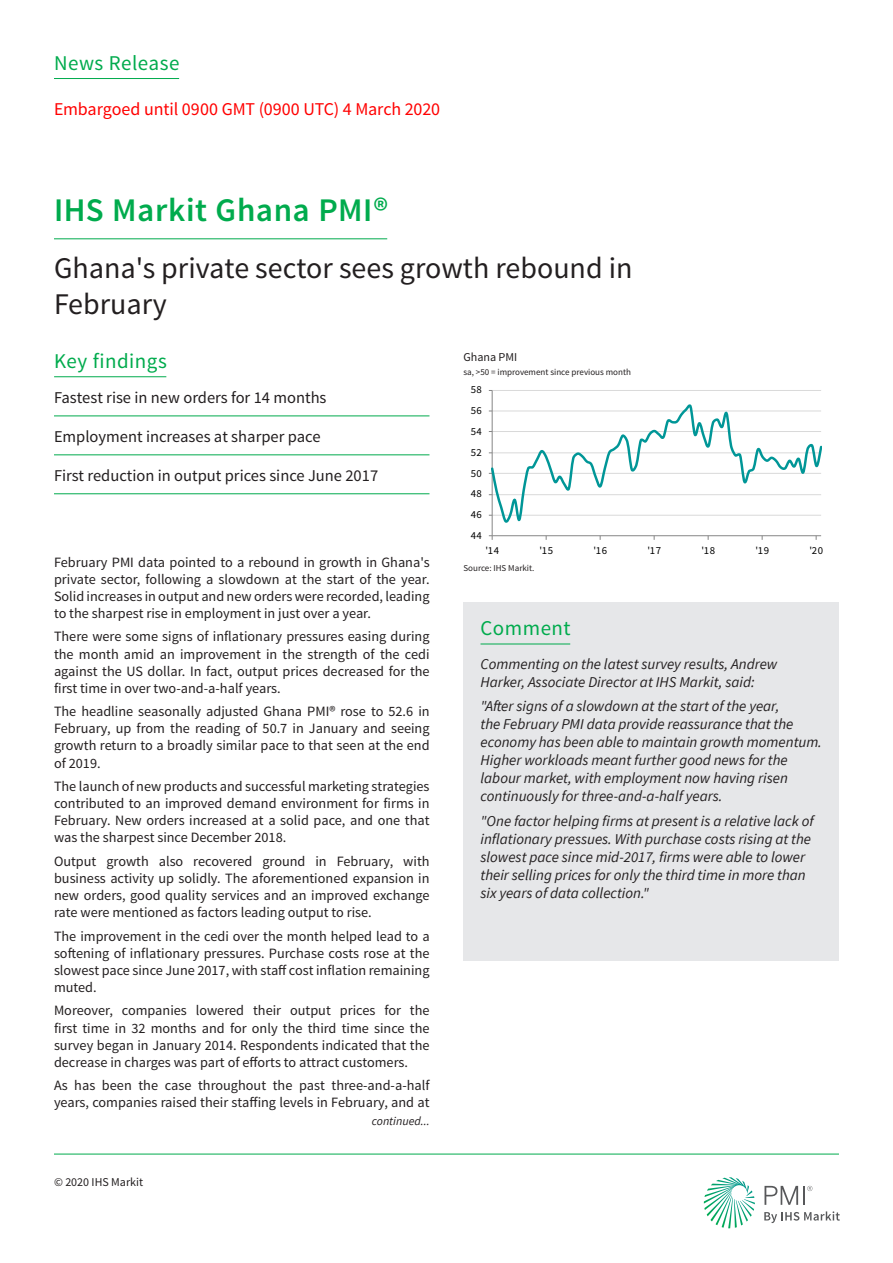
<style>
.page{position:relative;width:893px;height:1263px;background:#fff}
.page>*{position:absolute;margin:0;border:0;box-sizing:border-box;transform-origin:0 0}
.t1{font:600 33px "Source Sans Pro";letter-spacing:.015em;color:#00ab4d}
.t2{font:30px/36px "Source Sans Pro";color:#231f20}
.Section_header{font:21px "Source Sans Pro";letter-spacing:.025em;color:#00ab4d}
.t3{font:18px "Source Sans Pro";letter-spacing:-.005em;color:#f00}
.Key_findings{font:16.5px "Source Sans Pro";color:#231f20}
.Comment{font:italic 15px/18px "Source Sans Pro";color:#231f20}
.Body_copy_2{font:14.25px/17.1px "Source Sans Pro";color:#231f20;text-align:justify}
.Chart_title{font:12px "Source Sans Pro";color:#231f20}
.Chart_title-2{font:italic 12px "Source Sans Pro";color:#231f20}
.t4{font:10.65px "Source Sans Pro";letter-spacing:.04em;color:#000}
.Axis_title{font:9px "Source Sans Pro";color:#231f20}
</style>
<div class="page">
<svg style="left:704px;top:1177px;width:51px;height:51px"></svg>
<svg style="left:764px;top:1211px;width:76px;height:12px"></svg>
<svg style="left:764px;top:1186px;width:48px;height:19px"></svg>
<hr style="left:54px;top:1154px;width:785px;height:1px;background:#00ab4d">
<hr style="left:492px;top:390px;width:329px;height:1px;background:#d9d9d9">
<hr style="left:492px;top:390px;width:1px;height:146px;background:#868686">
<hr style="left:492px;top:535px;width:329px;height:1px;background:#868686">
<svg style="left:489px;top:535px;width:4px;height:5px"></svg>
<svg style="left:489px;top:404px;width:332px;height:122px"></svg>
<hr style="left:54px;top:376px;width:112px;height:1px;background:#00ab4d">
<hr style="left:54px;top:78px;width:125px;height:1px;background:#00ab4d">
<hr style="left:54px;top:238px;width:333px;height:1px;background:#00ab4d">
<hr style="left:54px;top:416px;width:375px;height:1px;background:#00ab4d">
<hr style="left:54px;top:455px;width:375px;height:1px;background:#00ab4d">
<hr style="left:54px;top:493px;width:375px;height:1px;background:#00ab4d">
<div style="left:463px;top:602px;width:376px;height:56px;background:#e6e7e9"></div>
<hr style="left:480px;top:644px;width:90px;height:1px;background:#00ab4d">
<div style="left:463px;top:658px;width:376px;height:303px;background:#e6e7e9"></div>
<p class="Section_header" style="left:54px;top:50px;width:127px">News Release</p>
<p class="t3" style="left:54px;top:98px;width:387px">Embargoed until 0900 GMT (0900 UTC) 4 March 2020</p>
<p class="t1" style="left:54px;top:190px;width:336px">IHS Markit Ghana PMI®</p>
<p class="t2" style="left:54px;top:250px;width:580px">Ghana's private sector sees growth rebound in<br>February</p>
<p class="Section_header" style="left:54px;top:348px;width:114px">Key findings</p>
<p class="Chart_title" style="left:463px;top:350px;width:55px">Ghana PMI</p>
<p class="Axis_title" style="left:463px;top:366px;width:169px">sa, &gt;50 = improvement since previous month</p>
<p class="Key_findings" style="left:54px;top:387px;width:274px">Fastest rise in new orders for 14 months</p>
<p class="Key_findings" style="left:54px;top:426px;width:268px">Employment increases at sharper pace</p>
<p class="Key_findings" style="left:54px;top:465px;width:326px">First reduction in output prices since June 2017</p>
<p class="Body_copy_2" style="left:54px;top:554px;width:377px">February PMI data pointed to a rebound in growth in Ghana's private sector, following a slowdown at the start of the year.<br>Solid increases in output and new orders were recorded, leading to the sharpest rise in employment in just over a year.</p>
<p class="Body_copy_2" style="left:54px;top:628px;width:377px">There were some signs of inflationary pressures easing during the month amid an improvement in the strength of the cedi against the US dollar. In fact, output prices decreased for the first time in over two-and-a-half years.</p>
<p class="Body_copy_2" style="left:54px;top:703px;width:377px">The headline seasonally adjusted Ghana PMI® rose to 52.6 in February, up from the reading of 50.7 in January and seeing growth return to a broadly similar pace to that seen at the end of 2019.</p>
<p class="Body_copy_2" style="left:54px;top:778px;width:377px">The launch of new products and successful marketing strategies contributed to an improved demand environment for firms in February. New orders increased at a solid pace, and one that was the sharpest since December 2018.</p>
<p class="Body_copy_2" style="left:54px;top:853px;width:377px">Output growth also recovered ground in February, with business activity up solidly. The aforementioned expansion in new orders, good quality services and an improved exchange rate were mentioned as factors leading output to rise.</p>
<p class="Body_copy_2" style="left:54px;top:927px;width:377px">The improvement in the cedi over the month helped lead to a softening of inflationary pressures. Purchase costs rose at the slowest pace since June 2017, with staff cost inflation remaining muted.</p>
<p class="Body_copy_2" style="left:54px;top:1002px;width:377px">Moreover, companies lowered their output prices for the first time in 32 months and for only the third time since the survey began in January 2014. Respondents indicated that the decrease in charges was part of efforts to attract customers.</p>
<p class="Body_copy_2" style="left:54px;top:1077px;width:377px">As has been the case throughout the past three-and-a-half years, companies raised their staffing levels in February, and at</p>
<p class="Chart_title" style="left:54px;top:1175px;width:91px">© 2020 IHS Markit</p>
<p class="Chart_title-2" style="left:372px;top:1113px;width:59px">continued...</p>
<p class="t4" style="left:471px;top:383px;width:13px">58</p>
<p class="t4" style="left:471px;top:404px;width:13px">56</p>
<p class="t4" style="left:471px;top:425px;width:13px">54</p>
<p class="t4" style="left:471px;top:446px;width:13px">52</p>
<p class="t4" style="left:471px;top:466px;width:13px">50</p>
<p class="t4" style="left:471px;top:487px;width:13px">48</p>
<p class="t4" style="left:471px;top:508px;width:13px">46</p>
<p class="t4" style="left:471px;top:529px;width:13px">44</p>
<p class="t4" style="left:485px;top:544px;width:15px">'14</p>
<p class="t4" style="left:539px;top:544px;width:15px">'15</p>
<p class="t4" style="left:593px;top:544px;width:15px">'16</p>
<p class="t4" style="left:647px;top:544px;width:15px">'17</p>
<p class="t4" style="left:701px;top:544px;width:15px">'18</p>
<p class="t4" style="left:755px;top:544px;width:15px">'19</p>
<p class="t4" style="left:809px;top:544px;width:15px">'20</p>
<p class="Axis_title" style="left:463px;top:562px;width:73px">Source: IHS Markit.</p>
<p class="Section_header" style="left:480px;top:615px;width:92px">Comment</p>
<p class="Comment" style="left:480px;top:655px;width:298px">Commenting on the latest survey results, Andrew<br>Harker, Associate Director at IHS Markit, said:</p>
<p class="Comment" style="left:480px;top:697px;width:343px">"After signs of a slowdown at the start of the year,<br>the February PMI data provide reassurance that the economy has been able to maintain growth momentum.<br>Higher workloads meant further good news for the labour market, with employment now having risen continuously for three-and-a-half years.</p>
<p class="Comment" style="left:480px;top:812px;width:335px">"One factor helping firms at present is a relative lack of inflationary pressues. With purchase costs rising at the slowest pace since mid-2017, firms were able to lower their selling prices for only the third time in more than six years of data collection."</p>
</div>
